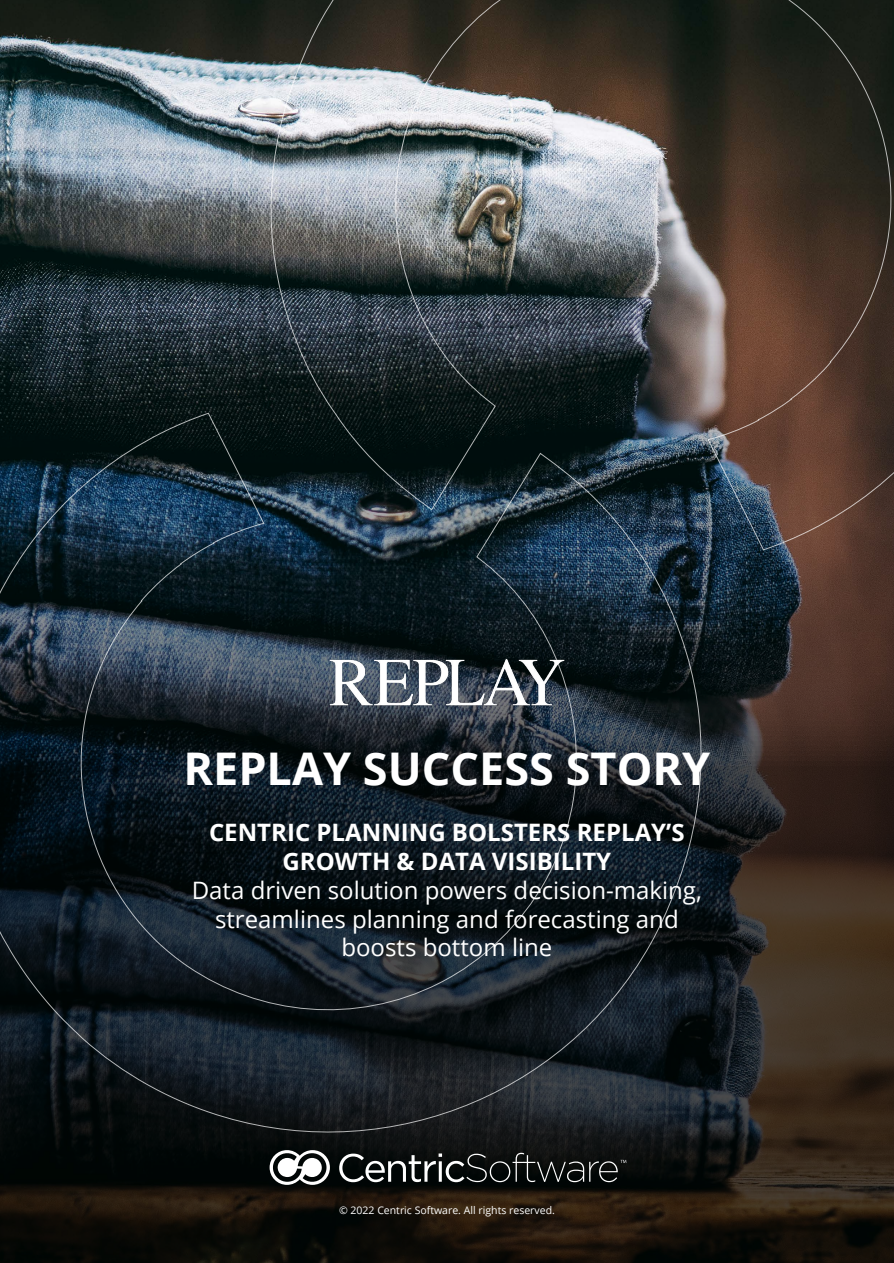
<style>
.page{position:relative;width:894px;height:1263px;background:#fff}
.page>*{position:absolute;margin:0;border:0;box-sizing:border-box;transform-origin:0 0}
.t1{font:700 45px "Open Sans";color:#fff}
.t2{font:24px/28.8px "Open Sans";color:#fff;text-align:center}
.t3{font:700 24px/28.8px "Open Sans";color:#fff;text-align:center}
.t4{font:10.5px "Open Sans";color:#fff}
</style>
<div class="page">
<svg style="left:0;top:1132px;width:893px;height:131px;background:#16120c"></svg>
<img style="left:0;top:0;width:893px;height:1132px">
<svg style="left:269px;top:1150px;width:61px;height:34px"></svg>
<svg style="left:339px;top:1152px;width:287px;height:30px;background:#323534"></svg>
<img style="left:326px;top:656px;width:241px;height:52px">
<h1 class="t1" style="left:183px;top:737px;width:528px">REPLAY SUCCESS STORY</h1>
<p class="t3" style="left:209px;top:817px;width:477px">CENTRIC PLANNING BOLSTERS REPLAY’S<br>GROWTH &amp; DATA VISIBILITY</p>
<p class="t2" style="left:192px;top:875px;width:511px">Data driven solution powers decision-making, streamlines planning and forecasting and boosts bottom line</p>
<p class="t4" style="left:339px;top:1203px;width:217px">© 2022 Centric Software. All rights reserved.</p>
</div>
